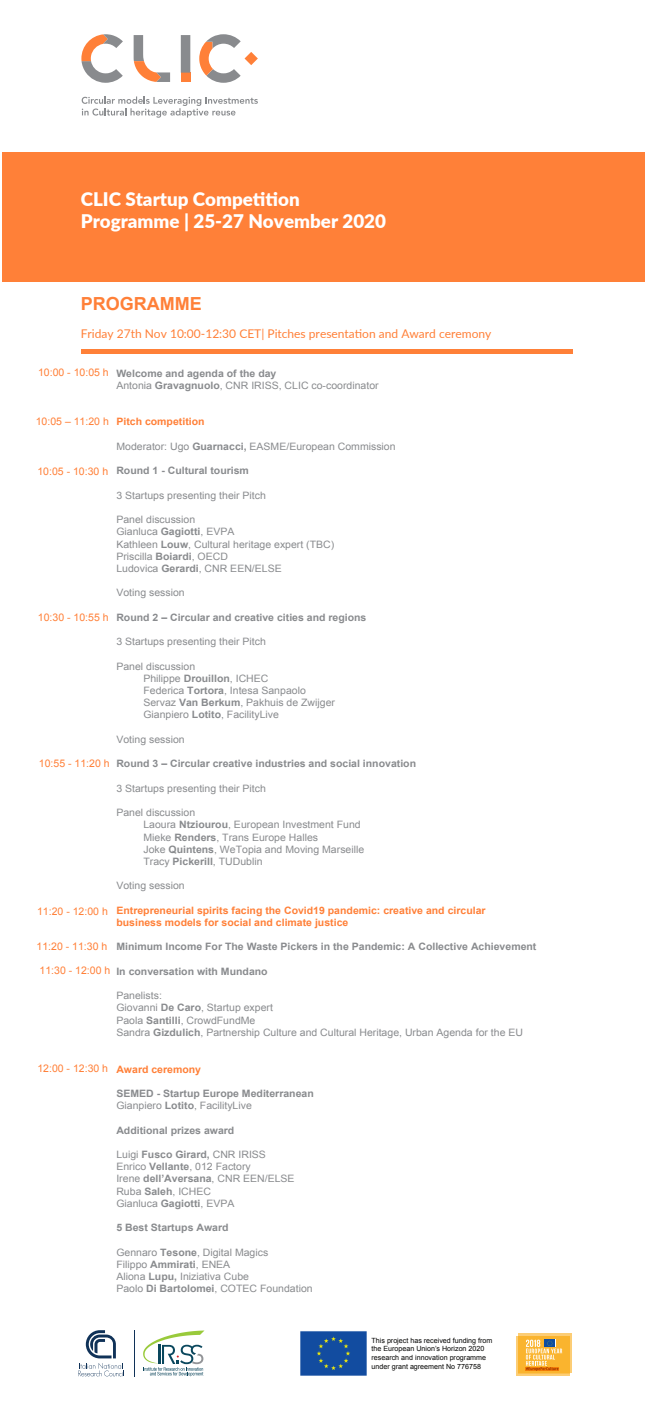
<style>
.page{position:relative;width:645px;height:1425px;background:#fff}
.page>*{position:absolute;margin:0;border:0;box-sizing:border-box;transform-origin:0 0}
.t1{font:900 18.75px/22.5px "Lato";color:#fff}
.t2{font:700 18px "Arial";color:#ff8038}
.t3{font:12px "Lato";color:#ff8038}
.t4{font:10.5px "Arial";color:#ff8038}
.t5{font:10.2px/12.2px "Arial";color:#898b8e}
.t6{font:700 10.2px/12.2px "Arial";color:#898b8e}
.t7{font:700 10.2px/12.2px "Arial";color:#ff8038}
.t8{font:7.12px/8.6px "Arial";color:#050504}
.s1{font-weight:400;font-size:10.5px;color:#ff8038}
.s2{font-weight:400}
.s3{font-weight:700}
</style>
<div class="page">
<div style="left:2px;top:151px;width:642px;height:130px;background:#ff8038"></div>
<div style="left:81px;top:348px;width:491px;height:5px;background:#ff8038"></div>
<div style="left:181px;top:73px;width:9px;height:9px;background:#ff8038"></div>
<svg style="left:181px;top:35px;width:9px;height:38px"></svg>
<svg style="left:81px;top:34px;width:42px;height:49px"></svg>
<svg style="left:133px;top:35px;width:37px;height:47px"></svg>
<svg style="left:199px;top:34px;width:59px;height:49px"></svg>
<svg style="left:82px;top:96px;width:176px;height:22px"></svg>
<img style="left:300px;top:1331px;width:67px;height:45px">
<svg style="left:516px;top:1336px;width:53px;height:39px"></svg>
<div style="left:518px;top:1333px;width:54px;height:39px;background:linear-gradient(to bottom,#fccd75,#fccd75)"></div>
<div style="left:518px;top:1335px;width:51px;height:37px;background:linear-gradient(to right,#fab42e,#fab42e)"></div>
<svg style="left:525px;top:1339px;width:36px;height:31px"></svg>
<svg style="left:78px;top:1330px;width:46px;height:45px"></svg>
<hr style="left:134px;top:1329px;width:1px;height:46px;background:#103258">
<svg style="left:143px;top:1330px;width:61px;height:45px"></svg>
<h1 class="t1" style="left:81px;top:187px;width:306px">CLIC Startup Competition<br>Programme | 25-27 November 2020</h1>
<h2 class="t2" style="left:81px;top:291px;width:122px">PROGRAMME</h2>
<p class="t3" style="left:81px;top:325px;width:412px">Friday 27th Nov 10:00-12:30 CET| Pitches presentation and Award ceremony</p>
<p class="t6" style="left:116px;top:367px;width:263px;text-indent:-78px"><span class="s1">10:00 - 10:05 h</span> Welcome and agenda of the day<br><span class="s2">Antonia</span> Gravagnuolo<span class="s2">, CNR IRISS, CLIC co-coordinator</span></p>
<p class="t7" style="left:116px;top:416px;width:90px">Pitch competition</p>
<p class="t5" style="left:116px;top:440px;width:280px">Moderator: Ugo <span class="s3">Guarnacci,</span> EASME/European Commission</p>
<p class="t6" style="left:116px;top:465px;width:134px">Round 1 - Cultural tourism</p>
<p class="t5" style="left:116px;top:489px;width:151px">3 Startups presenting their Pitch</p>
<p class="t5" style="left:116px;top:513px;width:219px">Panel discussion<br>Gianluca <span class="s3">Gagiotti</span>, EVPA<br>Kathleen <span class="s3">Louw</span>, Cultural heritage expert (TBC)<br>Priscilla <span class="s3">Boiardi</span>, OECD<br>Ludovica <span class="s3">Gerardi</span>, CNR EEN/ELSE</p>
<p class="t5" style="left:116px;top:586px;width:70px">Voting session</p>
<p class="t6" style="left:116px;top:611px;width:251px">Round 2 – Circular and creative cities and regions</p>
<p class="t5" style="left:116px;top:635px;width:151px">3 Startups presenting their Pitch</p>
<p class="t5" style="left:143px;top:660px;width:193px;text-indent:-27px">Panel discussion<br>Philippe <span class="s3">Drouillon</span>, ICHEC<br>Federica <span class="s3">Tortora</span>, Intesa Sanpaolo<br>Servaz <span class="s3">Van Berkum</span>, Pakhuis de Zwijger<br>Gianpiero <span class="s3">Lotito</span>, FacilityLive</p>
<p class="t5" style="left:116px;top:733px;width:70px">Voting session</p>
<p class="t6" style="left:116px;top:757px;width:301px">Round 3 – Circular creative industries and social innovation</p>
<p class="t5" style="left:116px;top:782px;width:151px">3 Startups presenting their Pitch</p>
<p class="t5" style="left:143px;top:806px;width:222px;text-indent:-27px">Panel discussion<br>Laoura <span class="s3">Ntziourou</span>, European Investment Fund Mieke <span class="s3">Renders</span>, Trans Europe Halles<br>Joke <span class="s3">Quintens</span>, WeTopia and Moving Marseille Tracy <span class="s3">Pickerill</span>, TUDublin</p>
<p class="t5" style="left:116px;top:879px;width:70px">Voting session</p>
<p class="t7" style="left:116px;top:904px;width:370px">Entrepreneurial spirits facing the Covid19 pandemic: creative and circular business models for social and climate justice</p>
<p class="t6" style="left:116px;top:940px;width:421px">Minimum Income For The Waste Pickers in the Pandemic: A Collective Achievement</p>
<p class="t6" style="left:116px;top:965px;width:153px">In conversation with Mundano</p>
<p class="t5" style="left:116px;top:989px;width:408px">Panelists:<br>Giovanni <span class="s3">De Caro</span>, Startup expert<br>Paola <span class="s3">Santilli</span>, CrowdFundMe<br>Sandra <span class="s3">Gizdulich</span>, Partnership Culture and Cultural Heritage, Urban Agenda for the EU</p>
<p class="t7" style="left:116px;top:1062px;width:86px">Award ceremony</p>
<p class="t6" style="left:116px;top:1087px;width:199px">SEMED - Startup Europe Mediterranean<br><span class="s2">Gianpiero</span> Lotito<span class="s2">, FacilityLive</span></p>
<p class="t6" style="left:116px;top:1123px;width:119px">Additional prizes award</p>
<p class="t5" style="left:116px;top:1148px;width:179px">Luigi <span class="s3">Fusco Girard,</span> CNR IRISS<br>Enrico <span class="s3">Vellante</span>, 012 Factory<br>Irene <span class="s3">dell’Aversana</span>, CNR EEN/ELSE<br>Ruba <span class="s3">Saleh</span>, ICHEC<br>Gianluca <span class="s3">Gagiotti</span>, EVPA</p>
<p class="t6" style="left:116px;top:1221px;width:114px">5 Best Startups Award</p>
<p class="t5" style="left:116px;top:1245px;width:198px">Gennaro <span class="s3">Tesone</span>, Digital Magics<br>Filippo <span class="s3">Ammirati</span>, ENEA<br>Aliona <span class="s3">Lupu,</span> Iniziativa Cube<br>Paolo <span class="s3">Di Bartolomei</span>, COTEC Foundation</p>
<p class="t4" style="left:36px;top:415px;width:74px">10:05 – 11:20 h</p>
<p class="t4" style="left:37px;top:464px;width:72px">10:05 - 10:30 h</p>
<p class="t4" style="left:38px;top:610px;width:72px">10:30 - 10:55 h</p>
<p class="t4" style="left:39px;top:756px;width:72px">10:55 - 11:20 h</p>
<p class="t4" style="left:37px;top:903px;width:72px">11:20 - 12:00 h</p>
<p class="t4" style="left:37px;top:939px;width:72px">11:20 - 11:30 h</p>
<p class="t4" style="left:40px;top:963px;width:72px">11:30 - 12:00 h</p>
<p class="t4" style="left:37px;top:1060px;width:72px">12:00 - 12:30 h</p>
<p class="t8" style="left:371px;top:1335px;width:122px">This project has received funding from the European Union’s Horizon 2020 research and innovation programme under grant agreement No 776758</p>
</div>
